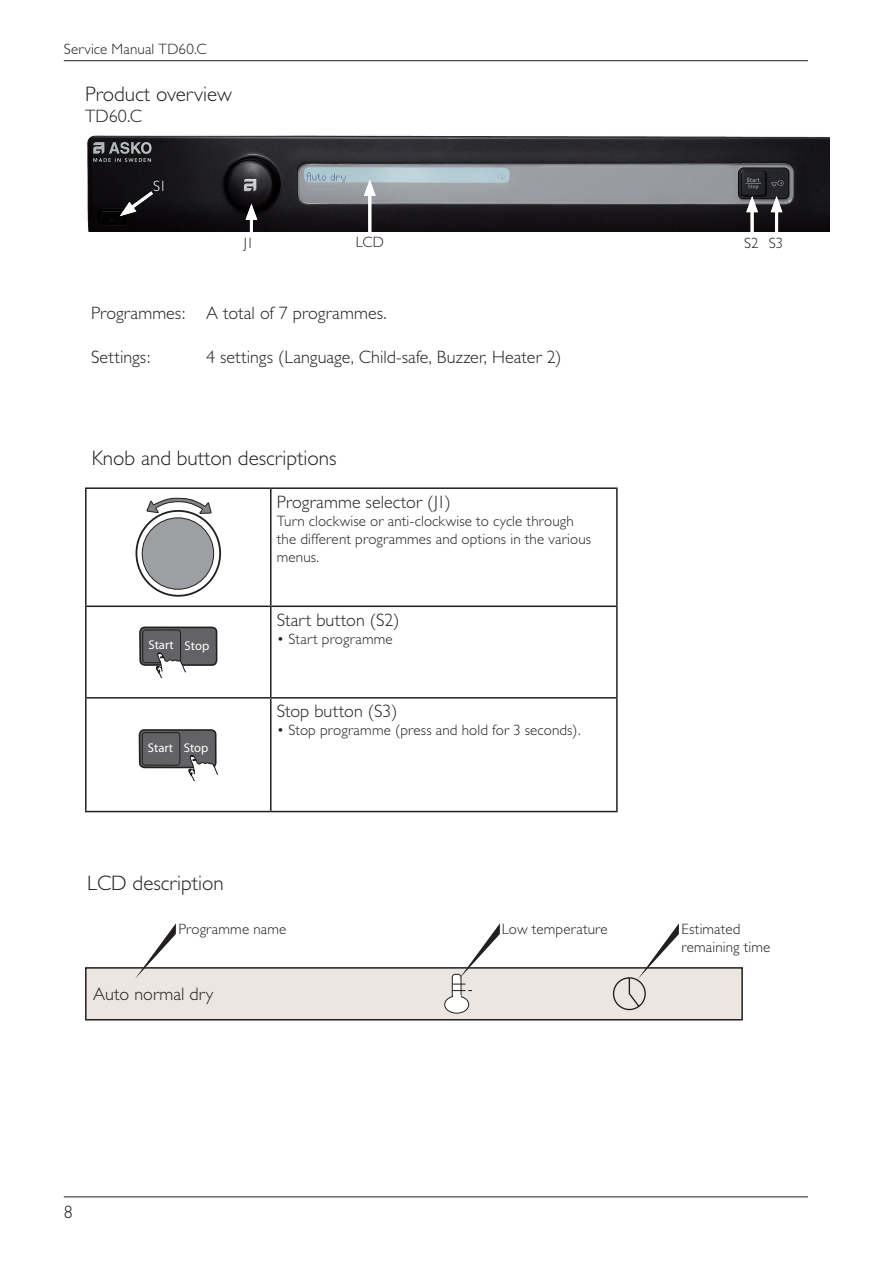
<style>
.page{position:relative;width:893px;height:1263px;background:#fff}
.page>*{position:absolute;margin:0;border:0;box-sizing:border-box;transform-origin:0 0}
.t1{font:300 21px "Gill Sans";color:#231f20}
.t2{font:300 18px "Gill Sans";letter-spacing:.005em;color:#231f20}
.t3{font:300 15px/18px "Gill Sans";letter-spacing:.01em;color:#231f20}
.t4{font:300 15px "Gill Sans";color:#fff}
.t5{font:12.75px "Myriad";color:#fff}
</style>
<div class="page">
<hr style="left:64px;top:60px;width:744px;height:1px;background:#231f20">
<hr style="left:64px;top:1196px;width:744px;height:1px;background:#231f20">
<hr style="left:85px;top:487px;width:186px;height:2px;background:#231f20">
<hr style="left:85px;top:489px;width:2px;height:116px;background:#231f20">
<hr style="left:271px;top:487px;width:347px;height:2px;background:#231f20">
<hr style="left:270px;top:489px;width:2px;height:116px;background:#231f20">
<hr style="left:616px;top:489px;width:2px;height:116px;background:#231f20">
<hr style="left:85px;top:605px;width:186px;height:2px;background:#231f20">
<hr style="left:85px;top:607px;width:2px;height:90px;background:#231f20">
<hr style="left:271px;top:605px;width:347px;height:2px;background:#231f20">
<hr style="left:270px;top:607px;width:2px;height:90px;background:#231f20">
<hr style="left:616px;top:607px;width:2px;height:90px;background:#231f20">
<hr style="left:85px;top:697px;width:186px;height:1px;background:#231f20">
<hr style="left:85px;top:698px;width:2px;height:113px;background:#231f20">
<hr style="left:271px;top:697px;width:347px;height:1px;background:#231f20">
<hr style="left:270px;top:698px;width:2px;height:113px;background:#231f20">
<hr style="left:616px;top:698px;width:2px;height:113px;background:#231f20">
<hr style="left:85px;top:811px;width:186px;height:1px;background:#231f20">
<hr style="left:271px;top:811px;width:347px;height:1px;background:#231f20">
<div style="left:142px;top:518px;width:72px;height:71px;background:#9d9fa2;border-radius:50%"></div>
<div style="left:136px;top:510px;width:85px;height:87px;border:2px solid #231f20;border-radius:50%"></div>
<svg style="left:146px;top:498px;width:66px;height:21px"></svg>
<div style="left:140px;top:627px;width:77px;height:38px;background:#636366;border-radius:5px"></div>
<div style="left:139px;top:626px;width:78px;height:40px;border:2px solid #231f20;border-radius:5px"></div>
<svg style="left:142px;top:629px;width:44px;height:48px"></svg>
<div style="left:139px;top:730px;width:77px;height:37px;background:#636366;border-radius:5px"></div>
<div style="left:139px;top:729px;width:78px;height:39px;border:2px solid #231f20;border-radius:5px"></div>
<svg style="left:141px;top:731px;width:40px;height:35px"></svg>
<svg style="left:189px;top:755px;width:29px;height:25px"></svg>
<div style="left:86px;top:968px;width:656px;height:52px;background:#ebe6df"></div>
<div style="left:85px;top:967px;width:658px;height:53px;border:2px solid #231f20"></div>
<svg style="left:135px;top:923px;width:41px;height:56px"></svg>
<svg style="left:613px;top:923px;width:66px;height:87px"></svg>
<svg style="left:452px;top:974px;width:9px;height:31px"></svg>
<div style="left:452px;top:974px;width:9px;height:31px;border:1px solid #231f20;border-radius:3px"></div>
<div style="left:445px;top:996px;width:24px;height:17px;background:#fff;border-radius:50%"></div>
<div style="left:444px;top:995px;width:25px;height:19px;border:1px solid #231f20;border-radius:50%"></div>
<svg style="left:452px;top:990px;width:20px;height:7px"></svg>
<svg style="left:452px;top:923px;width:48px;height:61px"></svg>
<img style="left:87px;top:135px;width:742px;height:97px">
<svg style="left:120px;top:188px;width:36px;height:28px"></svg>
<hr style="left:250px;top:214px;width:3px;height:30px;background:#fff">
<svg style="left:246px;top:204px;width:11px;height:16px"></svg>
<hr style="left:751px;top:206px;width:3px;height:30px;background:#fff">
<svg style="left:746px;top:196px;width:12px;height:16px"></svg>
<hr style="left:775px;top:206px;width:3px;height:30px;background:#fff">
<svg style="left:771px;top:196px;width:11px;height:16px"></svg>
<hr style="left:368px;top:190px;width:3px;height:46px;background:#fff">
<svg style="left:364px;top:180px;width:12px;height:16px"></svg>
<p class="t3" style="left:64px;top:40px;width:144px">Service Manual TD60.C</p>
<h1 class="t1" style="left:85px;top:82px;width:149px">Product overview</h1>
<p class="t2" style="left:85px;top:106px;width:59px">TD60.C</p>
<p class="t4" style="left:153px;top:178px;width:15px">S1</p>
<p class="t3" style="left:244px;top:234px;width:11px">J1</p>
<p class="t3" style="left:356px;top:233px;width:30px">LCD</p>
<p class="t2" style="left:91px;top:302px;width:297px">Programmes: A total of 7 programmes.</p>
<p class="t2" style="left:91px;top:346px;width:61px">Settings:</p>
<p class="t2" style="left:206px;top:346px;width:357px">4 settings (Language, Child-safe, Buzzer, Heater 2)</p>
<h1 class="t1" style="left:92px;top:446px;width:246px">Knob and button descriptions</h1>
<p class="t2" style="left:277px;top:491px;width:176px">Programme selector (J1)</p>
<p class="t3" style="left:277px;top:512px;width:316px">Turn clockwise or anti-clockwise to cycle through the different programmes and options in the various menus.</p>
<p class="t5" style="left:148px;top:639px;width:62px">Start Stop</p>
<p class="t5" style="left:148px;top:741px;width:62px">Start Stop</p>
<h1 class="t1" style="left:87px;top:871px;width:138px">LCD description</h1>
<p class="t2" style="left:277px;top:610px;width:124px">Start button (S2)</p>
<p class="t3" style="left:277px;top:630px;width:117px">• Start programme</p>
<p class="t2" style="left:277px;top:701px;width:122px">Stop button (S3)</p>
<p class="t3" style="left:277px;top:721px;width:306px">• Stop programme (press and hold for 3 seconds).</p>
<p class="t3" style="left:744px;top:234px;width:40px">S2 S3</p>
<p class="t3" style="left:178px;top:920px;width:110px">Programme name</p>
<p class="t3" style="left:502px;top:920px;width:107px">Low temperature</p>
<p class="t3" style="left:681px;top:920px;width:90px">Estimated remaining time</p>
<p class="t2" style="left:93px;top:984px;width:122px">Auto normal dry</p>
<p class="t2" style="left:64px;top:1202px;width:10px">8</p>
</div>
